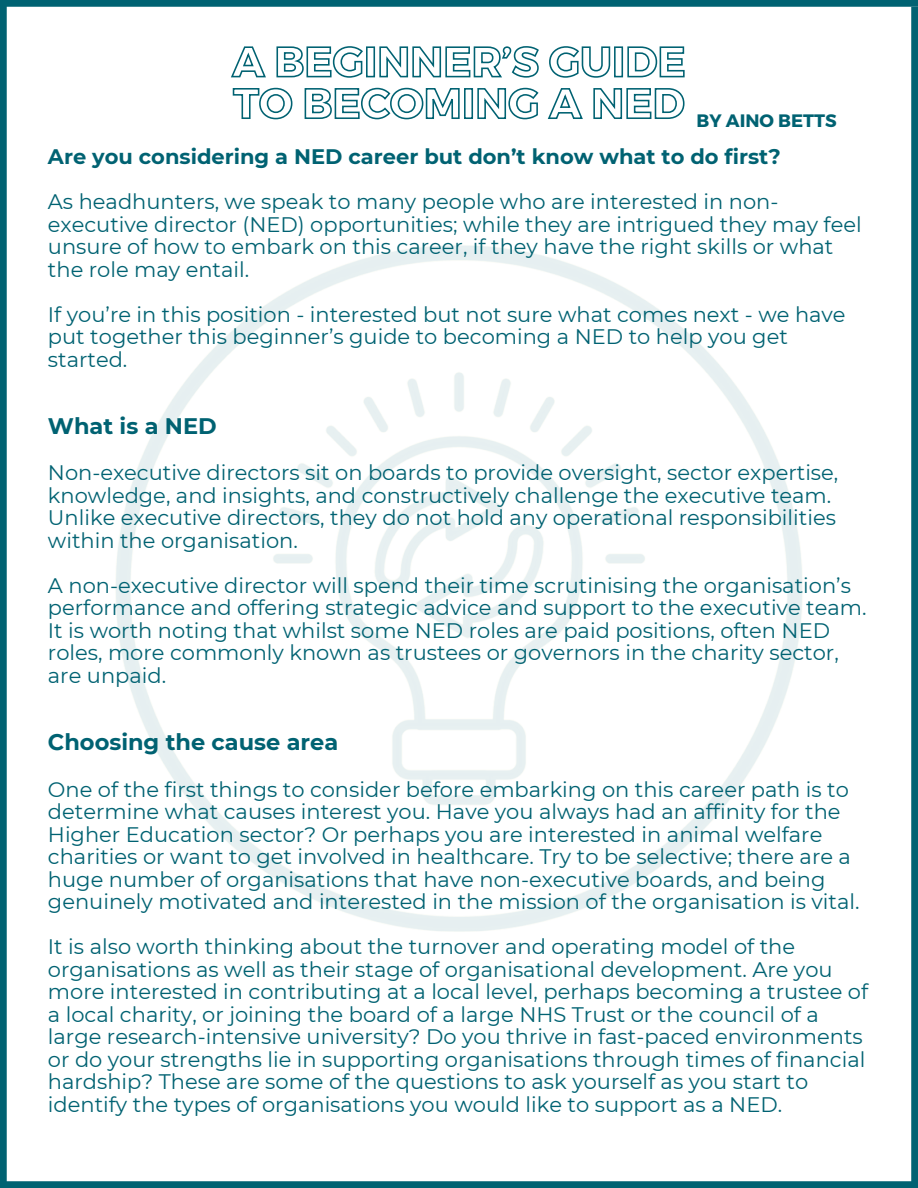
<style>
.page{position:relative;width:918px;height:1188px;background:#fff}
.page>*{position:absolute;margin:0;border:0;box-sizing:border-box;transform-origin:0 0}
.t1{font:700 22.5px "Montserrat";color:#006272}
.t2{font:21px/22.5px "Montserrat";color:#006272}
.t3{font:700 21px "Montserrat";color:#006272}
.t4{font:700 18px "Montserrat";color:#006272}
</style>
<div class="page">
<div style="left:3px;top:0;width:915px;height:7px;background:#006272"></div>
<div style="left:0;top:1181px;width:918px;height:7px;background:#006272"></div>
<div style="left:0;top:0;width:7px;height:1188px;background:#006272"></div>
<div style="left:911px;top:7px;width:7px;height:1181px;background:#006272"></div>
<img style="left:116px;top:245px;width:686px;height:687px">
<svg style="left:231px;top:46px;width:454px;height:32px"></svg>
<svg style="left:232px;top:87px;width:453px;height:33px"></svg>
<p class="t4" style="left:697px;top:109px;width:142px">BY AINO BETTS</p>
<p class="t3" style="left:48px;top:144px;width:734px">Are you considering a NED career but don’t know what to do first?</p>
<p class="t2" style="left:48px;top:191px;width:815px">As headhunters, we speak to many people who are interested in non&shy;executive director (NED) opportunities; while they are intrigued they may feel unsure of how to embark on this career, if they have the right skills or what the role may entail.</p>
<p class="t2" style="left:48px;top:303px;width:799px">If you’re in this position - interested but not sure what comes next - we have put together this beginner’s guide to becoming a NED to help you get started.</p>
<p class="t1" style="left:48px;top:413px;width:170px">What is a NED</p>
<p class="t2" style="left:48px;top:462px;width:792px">Non-executive directors sit on boards to provide oversight, sector expertise, knowledge, and insights, and constructively challenge the executive team.<br>Unlike executive directors, they do not hold any operational responsibilities within the organisation.</p>
<p class="t2" style="left:48px;top:574px;width:820px">A non-executive director will spend their time scrutinising the organisation’s performance and offering strategic advice and support to the executive team.<br>It is worth noting that whilst some NED roles are paid positions, often NED roles, more commonly known as trustees or governors in the charity sector, are unpaid.</p>
<p class="t1" style="left:48px;top:729px;width:292px">Choosing the cause area</p>
<p class="t2" style="left:48px;top:778px;width:813px">One of the first things to consider before embarking on this career path is to determine what causes interest you. Have you always had an affinity for the Higher Education sector? Or perhaps you are interested in animal welfare charities or want to get involved in healthcare. Try to be selective; there are a huge number of organisations that have non-executive boards, and being genuinely motivated and interested in the mission of the organisation is vital.</p>
<p class="t2" style="left:48px;top:935px;width:822px">It is also worth thinking about the turnover and operating model of the organisations as well as their stage of organisational development. Are you more interested in contributing at a local level, perhaps becoming a trustee of a local charity, or joining the board of a large NHS Trust or the council of a large research-intensive university? Do you thrive in fast-paced environments or do your strengths lie in supporting organisations through times of financial hardship? These are some of the questions to ask yourself as you start to identify the types of organisations you would like to support as a NED.</p>
</div>
